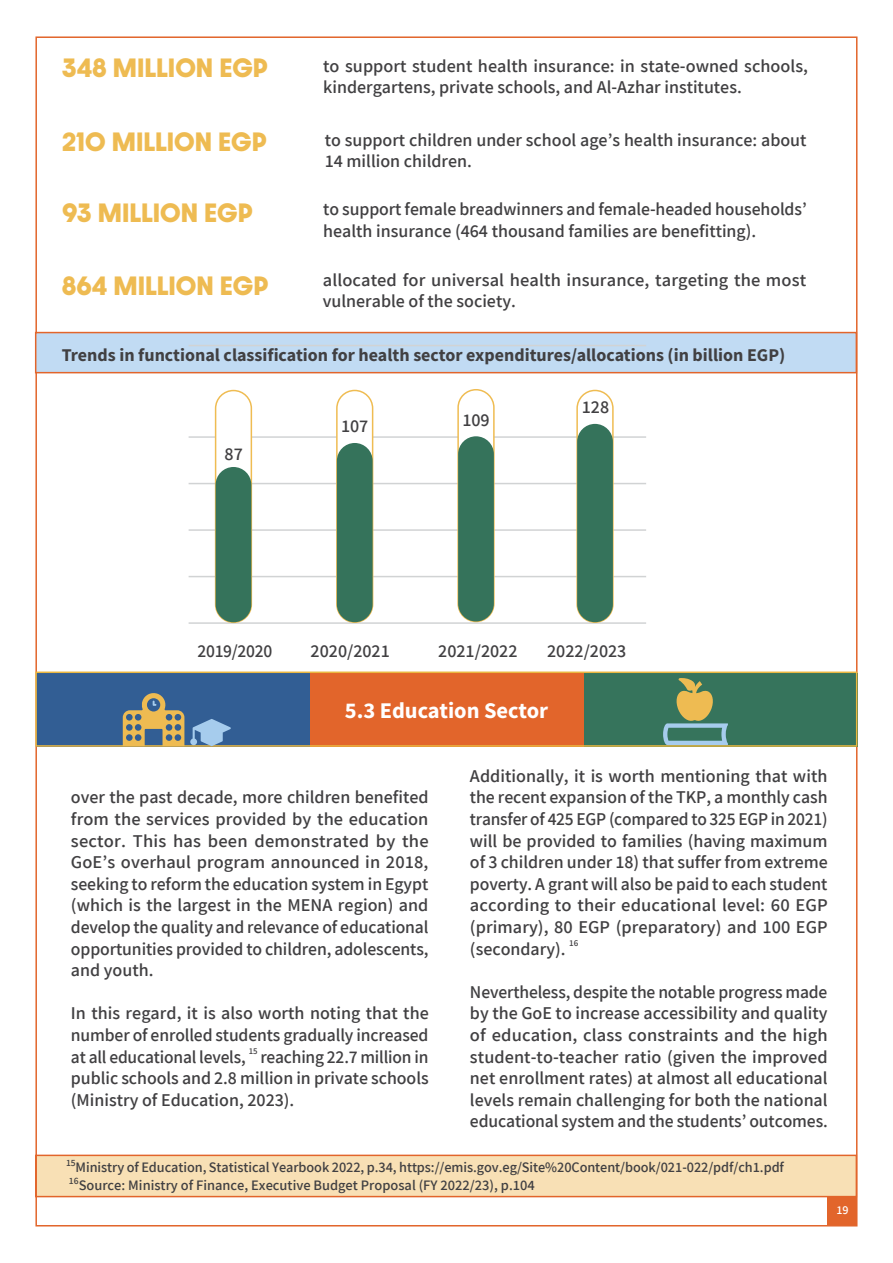
<style>
.page{position:relative;width:893px;height:1263px;background:#fff}
.page>*{position:absolute;margin:0;border:0;box-sizing:border-box;transform-origin:0 0}
.t1{font:700 22.5px "Dazzle Unicase";color:#eebb52}
.t2{font:700 22.5px "Mada";color:#fff}
.t3{font:18px/21.6px "Mada";color:#414042;text-align:justify}
.t4{font:700 18px "Mada";color:#414042}
.t5{font:14.4px/17.4px "Mada";letter-spacing:-.005em;color:#414042}
.t6{font:12px "Mada";color:#fff}
.t7{font:9px "Mada";color:#414042}
</style>
<div class="page">
<div style="left:827px;top:1196px;width:29px;height:29px;background:#e2652b"></div>
<div style="left:35px;top:1154px;width:822px;height:43px;background:#f8e0b5;border:2px solid #e2652b"></div>
<div style="left:35px;top:332px;width:822px;height:41px;background:#c1dbf3;border:2px solid #e2652b"></div>
<hr style="left:189px;top:622px;width:457px;height:2px;background:#d1d3d4">
<hr style="left:189px;top:576px;width:457px;height:1px;background:#d1d3d4">
<hr style="left:189px;top:529px;width:457px;height:2px;background:#d1d3d4">
<hr style="left:189px;top:483px;width:457px;height:1px;background:#d1d3d4">
<hr style="left:189px;top:436px;width:457px;height:2px;background:#d1d3d4">
<hr style="left:189px;top:345px;width:457px;height:1px;background:#d1d3d4">
<div style="left:216px;top:391px;width:35px;height:231px;background:#fff;border-radius:18px"></div>
<div style="left:215px;top:390px;width:37px;height:233px;border:2px solid #efbc52;border-radius:18px"></div>
<div style="left:337px;top:390px;width:36px;height:232px;background:#fff;border-radius:18px"></div>
<div style="left:336px;top:390px;width:37px;height:233px;border:2px solid #efbc52;border-radius:18px"></div>
<div style="left:458px;top:390px;width:36px;height:231px;background:#fff;border-radius:18px"></div>
<div style="left:457px;top:389px;width:38px;height:233px;border:2px solid #efbc52;border-radius:18px"></div>
<div style="left:576px;top:390px;width:38px;height:233px;border:2px solid #efbc52;border-radius:18px"></div>
<div style="left:216px;top:467px;width:35px;height:155px;background:#35735b;border-radius:18px"></div>
<div style="left:337px;top:443px;width:36px;height:179px;background:#35735b;border-radius:18px"></div>
<div style="left:458px;top:436px;width:36px;height:185px;background:#35735b;border-radius:18px"></div>
<div style="left:577px;top:424px;width:36px;height:198px;background:#35735b;border-radius:18px"></div>
<div style="left:36px;top:673px;width:274px;height:74px;background:#325e94"></div>
<div style="left:310px;top:673px;width:274px;height:74px;background:#e2652b"></div>
<div style="left:584px;top:673px;width:273px;height:74px;background:#36745c"></div>
<div style="left:35px;top:671px;width:822px;height:76px;border:2px solid #eab740"></div>
<svg style="left:663px;top:678px;width:65px;height:67px"></svg>
<svg style="left:123px;top:693px;width:61px;height:53px"></svg>
<svg style="left:190px;top:719px;width:41px;height:27px"></svg>
<p class="t1" style="left:62px;top:50px;width:207px">348 MILLION EGP</p>
<p class="t1" style="left:62px;top:125px;width:206px">210 MILLION EGP</p>
<p class="t1" style="left:62px;top:196px;width:192px">93 MILLION EGP</p>
<p class="t1" style="left:62px;top:268px;width:208px">864 MILLION EGP</p>
<p class="t3" style="left:323px;top:56px;width:486px">to support student health insurance: in state-owned schools, kindergartens, private schools, and Al-Azhar institutes.</p>
<p class="t3" style="left:325px;top:130px;width:483px">to support children under school age’s health insurance: about<br>14 million children.</p>
<p class="t3" style="left:323px;top:200px;width:485px">to support female breadwinners and female-headed households’ health insurance (464 thousand families are benefitting).</p>
<p class="t3" style="left:323px;top:270px;width:485px">allocated for universal health insurance, targeting the most vulnerable of the society.</p>
<p class="t4" style="left:62px;top:345px;width:725px">Trends in functional classification for health sector expenditures/allocations (in billion EGP)</p>
<p class="t3" style="left:225px;top:445px;width:20px">87</p>
<p class="t3" style="left:341px;top:416px;width:29px">107</p>
<p class="t3" style="left:462px;top:411px;width:29px">109</p>
<p class="t3" style="left:582px;top:397px;width:29px">128</p>
<p class="t3" style="left:198px;top:641px;width:76px">2019/2020</p>
<p class="t3" style="left:311px;top:641px;width:81px">2020/2021</p>
<p class="t3" style="left:438px;top:641px;width:81px">2021/2022</p>
<p class="t3" style="left:547px;top:641px;width:81px">2022/2023</p>
<p class="t2" style="left:345px;top:698px;width:205px">5.3 Education Sector</p>
<p class="t3" style="left:470px;top:766px;width:359px">Additionally, it is worth mentioning that with the recent expansion of the TKP, a monthly cash transfer of 425 EGP (compared to 325 EGP in 2021) will be provided to families (having maximum of 3 children under 18) that suffer from extreme poverty. A grant will also be paid to each student according to their educational level: 60 EGP (primary), 80 EGP (preparatory) and 100 EGP (secondary).</p>
<p class="t3" style="left:71px;top:788px;width:359px">over the past decade, more children benefited from the services provided by the education sector. This has been demonstrated by the GoE’s overhaul program announced in 2018, seeking to reform the education system in Egypt (which is the largest in the MENA region) and develop the quality and relevance of educational opportunities provided to children, adolescents, and youth.</p>
<p class="t3" style="left:71px;top:1004px;width:359px">In this regard, it is also worth noting that the number of enrolled students gradually increased at all educational levels,</p>
<p class="t7" style="left:569px;top:938px;width:11px">16</p>
<p class="t3" style="left:470px;top:982px;width:359px">Nevertheless, despite the notable progress made by the GoE to increase accessibility and quality of education, class constraints and the high student-to-teacher ratio (given the improved net enrollment rates) at almost all educational levels remain challenging for both the national educational system and the students’ outcomes.</p>
<p class="t5" style="left:66px;top:1160px;width:719px"><sup>15</sup>Ministry of Education, Statistical Yearbook 2022, p.34, https://emis.gov.eg/Site%20Content/book/021-022/pdf/ch1.pdf<br><sup>16</sup>Source: Ministry of Finance, Executive Budget Proposal (FY 2022/23), p.104</p>
<p class="t7" style="left:249px;top:1046px;width:10px">15</p>
<p class="t3" style="left:71px;top:1047px;width:359px;text-indent:189px">reaching 22.7 million in public schools and 2.8 million in private schools (Ministry of Education, 2023).</p>
<p class="t6" style="left:836px;top:1203px;width:14px">19</p>
</div>
